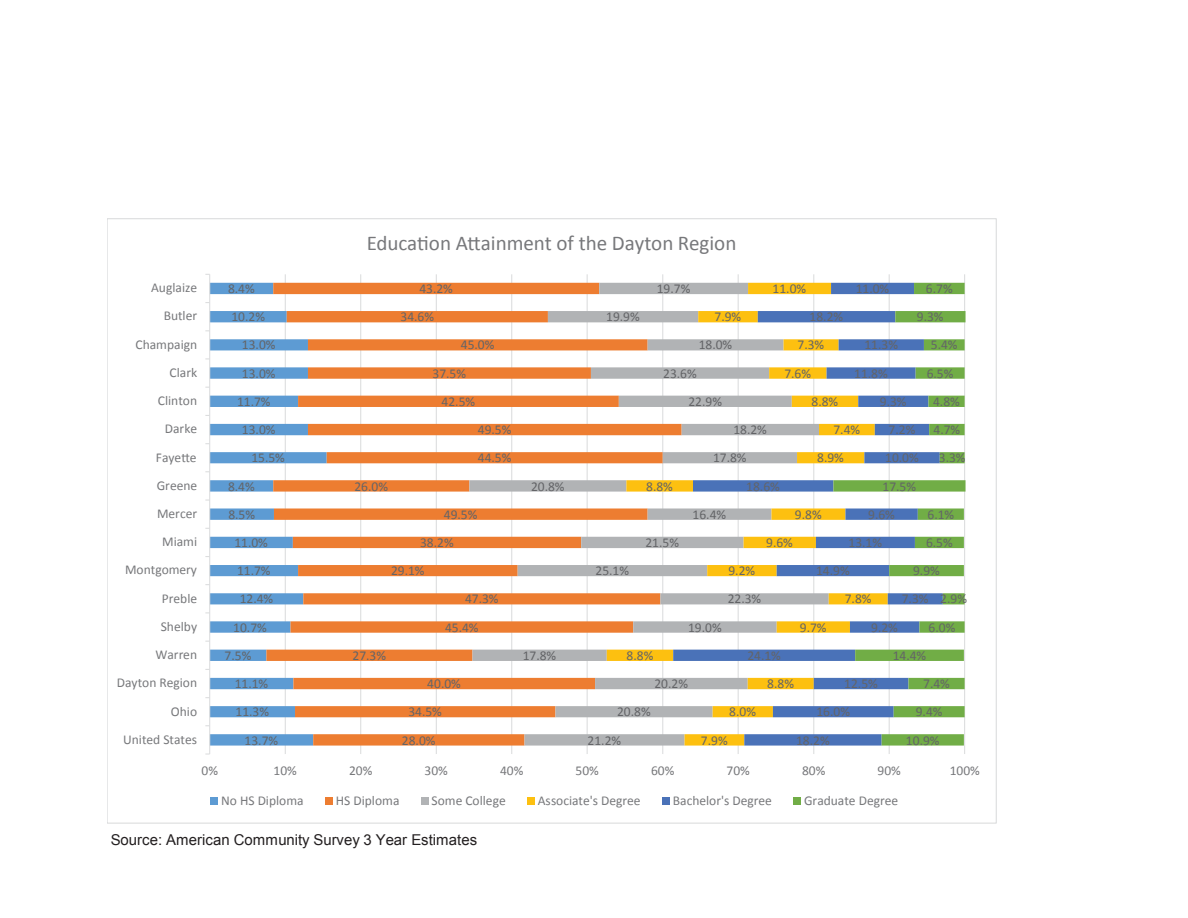
<style>
.page{position:relative;width:1188px;height:918px;background:#fff}
.page>*{position:absolute;margin:0;border:0;box-sizing:border-box;transform-origin:0 0}
.t1{font:21px "Calibri";letter-spacing:-.005em;color:#77787b}
.t2{font:15px "Arial";color:#231f20}
.t3{font:13.5px/28.2px "Calibri";color:#636467}
.t4{font:13.5px/28.2px "Calibri";color:#77787b;text-align:right}
</style>
<div class="page">
<hr style="left:285px;top:274px;width:1px;height:480px;background:#dcddde">
<hr style="left:360px;top:274px;width:1px;height:480px;background:#dcddde">
<hr style="left:436px;top:274px;width:1px;height:480px;background:#dcddde">
<hr style="left:511px;top:274px;width:1px;height:480px;background:#dcddde">
<hr style="left:587px;top:274px;width:1px;height:480px;background:#dcddde">
<hr style="left:662px;top:274px;width:1px;height:480px;background:#dcddde">
<hr style="left:738px;top:274px;width:1px;height:480px;background:#dcddde">
<hr style="left:813px;top:274px;width:1px;height:480px;background:#dcddde">
<hr style="left:889px;top:274px;width:1px;height:480px;background:#dcddde">
<hr style="left:964px;top:274px;width:1px;height:480px;background:#dcddde">
<svg style="left:210px;top:283px;width:56px;height:463px"></svg>
<svg style="left:266px;top:283px;width:203px;height:463px"></svg>
<svg style="left:469px;top:283px;width:138px;height:463px"></svg>
<svg style="left:607px;top:283px;width:66px;height:463px"></svg>
<svg style="left:673px;top:283px;width:160px;height:463px"></svg>
<svg style="left:833px;top:283px;width:133px;height:463px"></svg>
<hr style="left:209px;top:274px;width:1px;height:480px;background:#dcddde">
<div style="left:211px;top:798px;width:7px;height:7px;background:#5d9bd3"></div>
<div style="left:325px;top:798px;width:8px;height:7px;background:#ed7d31"></div>
<div style="left:421px;top:798px;width:7px;height:7px;background:#b1b3b5"></div>
<div style="left:527px;top:798px;width:8px;height:7px;background:#fdc010"></div>
<div style="left:662px;top:798px;width:8px;height:7px;background:#4a72b8"></div>
<div style="left:793px;top:798px;width:8px;height:7px;background:#71ad46"></div>
<p class="t4" style="left:117px;top:273px;width:82px">Auglaize<br>Butler<br>Champaign<br>Clark<br>Clinton<br>Darke<br>Fayette<br>Greene<br>Mercer<br>Miami<br>Montgomery<br>Preble<br>Shelby<br>Warren<br>Dayton Region<br>Ohio<br>United States</p>
<p class="t3" style="left:228px;top:274px;width:28px">8.4%</p>
<p class="t3" style="left:231px;top:302px;width:35px">10.2%</p>
<p class="t3" style="left:242px;top:330px;width:35px">13.0%</p>
<p class="t3" style="left:242px;top:358px;width:35px">13.0%</p>
<p class="t3" style="left:237px;top:387px;width:35px">11.7%</p>
<p class="t3" style="left:242px;top:415px;width:35px">13.0%</p>
<p class="t3" style="left:251px;top:443px;width:35px">15.5%</p>
<p class="t3" style="left:228px;top:471px;width:28px">8.4%</p>
<p class="t3" style="left:228px;top:500px;width:28px">8.5%</p>
<p class="t3" style="left:234px;top:528px;width:35px">11.0%</p>
<p class="t3" style="left:237px;top:556px;width:35px">11.7%</p>
<p class="t3" style="left:240px;top:584px;width:35px">12.4%</p>
<p class="t3" style="left:233px;top:612px;width:35px">10.7%</p>
<p class="t3" style="left:225px;top:641px;width:28px">7.5%</p>
<p class="t3" style="left:235px;top:669px;width:35px">11.1%</p>
<p class="t3" style="left:236px;top:697px;width:35px">11.3%</p>
<p class="t3" style="left:245px;top:725px;width:35px">13.7%</p>
<h1 class="t1" style="left:367px;top:230px;width:371px">Education Attainment of the Dayton Region</h1>
<p class="t3" style="left:354px;top:471px;width:35px">26.0%</p>
<p class="t3" style="left:400px;top:274px;width:54px;text-indent:19px">43.2%<br>34.6%</p>
<p class="t3" style="left:433px;top:330px;width:63px;text-indent:28px">45.0%<br>37.5%</p>
<p class="t3" style="left:442px;top:387px;width:35px">42.5%</p>
<p class="t3" style="left:478px;top:415px;width:35px">49.5%<br>44.5%</p>
<p class="t3" style="left:444px;top:500px;width:35px">49.5%</p>
<p class="t3" style="left:420px;top:528px;width:35px">38.2%</p>
<p class="t3" style="left:391px;top:556px;width:35px">29.1%</p>
<p class="t3" style="left:465px;top:584px;width:35px">47.3%</p>
<p class="t3" style="left:445px;top:612px;width:35px">45.4%</p>
<p class="t3" style="left:353px;top:641px;width:35px">27.3%</p>
<p class="t3" style="left:427px;top:669px;width:35px">40.0%</p>
<p class="t3" style="left:408px;top:697px;width:35px">34.5%</p>
<p class="t3" style="left:402px;top:725px;width:35px">28.0%</p>
<p class="t3" style="left:531px;top:471px;width:35px">20.8%</p>
<p class="t3" style="left:523px;top:641px;width:35px">17.8%</p>
<p class="t3" style="left:606px;top:302px;width:35px">19.9%</p>
<p class="t3" style="left:926px;top:274px;width:28px">6.7%</p>
<p class="t3" style="left:917px;top:302px;width:28px">9.3%</p>
<p class="t3" style="left:931px;top:330px;width:28px">5.4%</p>
<p class="t3" style="left:927px;top:358px;width:28px">6.5%</p>
<p class="t3" style="left:933px;top:387px;width:28px">4.8%</p>
<p class="t3" style="left:934px;top:415px;width:28px">4.7%</p>
<p class="t3" style="left:939px;top:443px;width:28px">3.3%</p>
<p class="t3" style="left:856px;top:274px;width:35px">11.0%</p>
<p class="t3" style="left:773px;top:274px;width:35px">11.0%</p>
<p class="t3" style="left:657px;top:274px;width:35px">19.7%</p>
<p class="t3" style="left:810px;top:302px;width:35px">18.2%</p>
<p class="t3" style="left:714px;top:302px;width:28px">7.9%</p>
<p class="t3" style="left:864px;top:330px;width:35px">11.3%</p>
<p class="t3" style="left:854px;top:358px;width:35px">11.8%</p>
<p class="t3" style="left:880px;top:387px;width:28px">9.3%</p>
<p class="t3" style="left:889px;top:415px;width:28px">7.2%</p>
<p class="t3" style="left:885px;top:443px;width:35px">10.0%</p>
<p class="t3" style="left:798px;top:330px;width:28px">7.3%</p>
<p class="t3" style="left:784px;top:358px;width:28px">7.6%</p>
<p class="t3" style="left:812px;top:387px;width:28px">8.8%</p>
<p class="t3" style="left:833px;top:415px;width:28px">7.4%</p>
<p class="t3" style="left:817px;top:443px;width:28px">8.9%</p>
<p class="t3" style="left:699px;top:330px;width:35px">18.0%</p>
<p class="t3" style="left:688px;top:358px;width:35px;text-indent:-25px">23.6%<br>22.9%</p>
<p class="t3" style="left:713px;top:415px;width:55px;text-indent:20px">18.2%<br>17.8%</p>
<p class="t3" style="left:646px;top:471px;width:28px">8.8%</p>
<p class="t3" style="left:746px;top:471px;width:35px">18.6%</p>
<p class="t3" style="left:883px;top:471px;width:35px">17.5%</p>
<p class="t3" style="left:928px;top:499px;width:28px">6.1%</p>
<p class="t3" style="left:926px;top:528px;width:28px">6.5%</p>
<p class="t3" style="left:913px;top:556px;width:28px">9.9%</p>
<p class="t3" style="left:940px;top:584px;width:28px">2.9%</p>
<p class="t3" style="left:929px;top:612px;width:28px">6.0%</p>
<p class="t3" style="left:893px;top:641px;width:35px">14.4%</p>
<p class="t3" style="left:923px;top:669px;width:28px">7.4%</p>
<p class="t3" style="left:916px;top:697px;width:28px">9.4%</p>
<p class="t3" style="left:906px;top:725px;width:35px">10.9%</p>
<p class="t3" style="left:868px;top:500px;width:28px">9.6%</p>
<p class="t3" style="left:849px;top:528px;width:35px">13.1%</p>
<p class="t3" style="left:795px;top:500px;width:28px">9.8%</p>
<p class="t3" style="left:693px;top:500px;width:35px">16.4%</p>
<p class="t3" style="left:766px;top:528px;width:28px">9.6%</p>
<p class="t3" style="left:645px;top:528px;width:35px">21.5%</p>
<p class="t3" style="left:816px;top:556px;width:35px">14.9%</p>
<p class="t3" style="left:728px;top:556px;width:28px">9.2%</p>
<p class="t3" style="left:596px;top:556px;width:35px">25.1%</p>
<p class="t3" style="left:902px;top:584px;width:28px">7.3%</p>
<p class="t3" style="left:845px;top:584px;width:28px">7.8%</p>
<p class="t3" style="left:728px;top:584px;width:35px">22.3%</p>
<p class="t3" style="left:871px;top:612px;width:28px">9.2%</p>
<p class="t3" style="left:800px;top:612px;width:28px">9.7%</p>
<p class="t3" style="left:688px;top:612px;width:35px">19.0%</p>
<p class="t3" style="left:747px;top:641px;width:35px">24.1%</p>
<p class="t3" style="left:627px;top:641px;width:28px">8.8%</p>
<p class="t3" style="left:844px;top:669px;width:35px">12.5%</p>
<p class="t3" style="left:816px;top:697px;width:35px">16.0%</p>
<p class="t3" style="left:796px;top:725px;width:35px">18.2%</p>
<p class="t3" style="left:767px;top:669px;width:28px">8.8%</p>
<p class="t3" style="left:654px;top:669px;width:35px">20.2%</p>
<p class="t3" style="left:729px;top:697px;width:28px">8.0%</p>
<p class="t3" style="left:588px;top:697px;width:65px;text-indent:29px">20.8%<br>21.2%</p>
<p class="t3" style="left:701px;top:725px;width:28px">7.9%</p>
<p class="t4" style="left:202px;top:756px;width:18px">0%</p>
<p class="t4" style="left:274px;top:756px;width:25px">10%</p>
<p class="t4" style="left:349px;top:756px;width:25px">20%</p>
<p class="t4" style="left:425px;top:756px;width:25px">30%</p>
<p class="t4" style="left:500px;top:756px;width:25px">40%</p>
<p class="t4" style="left:576px;top:756px;width:25px">50%</p>
<p class="t4" style="left:651px;top:756px;width:25px">60%</p>
<p class="t4" style="left:727px;top:756px;width:25px">70%</p>
<p class="t4" style="left:802px;top:756px;width:25px">80%</p>
<p class="t4" style="left:878px;top:756px;width:25px">90%</p>
<p class="t4" style="left:950px;top:756px;width:32px">100%</p>
<p class="t4" style="left:221px;top:786px;width:84px">No HS Diploma</p>
<p class="t4" style="left:336px;top:786px;width:65px">HS Diploma</p>
<p class="t4" style="left:432px;top:786px;width:76px">Some College</p>
<p class="t4" style="left:538px;top:786px;width:104px">Associate's Degree</p>
<p class="t4" style="left:673px;top:786px;width:100px">Bachelor's Degree</p>
<p class="t4" style="left:804px;top:786px;width:96px">Graduate Degree</p>
<p class="t2" style="left:111px;top:830px;width:368px">Source: American Community Survey 3 Year Estimates</p>
</div>
